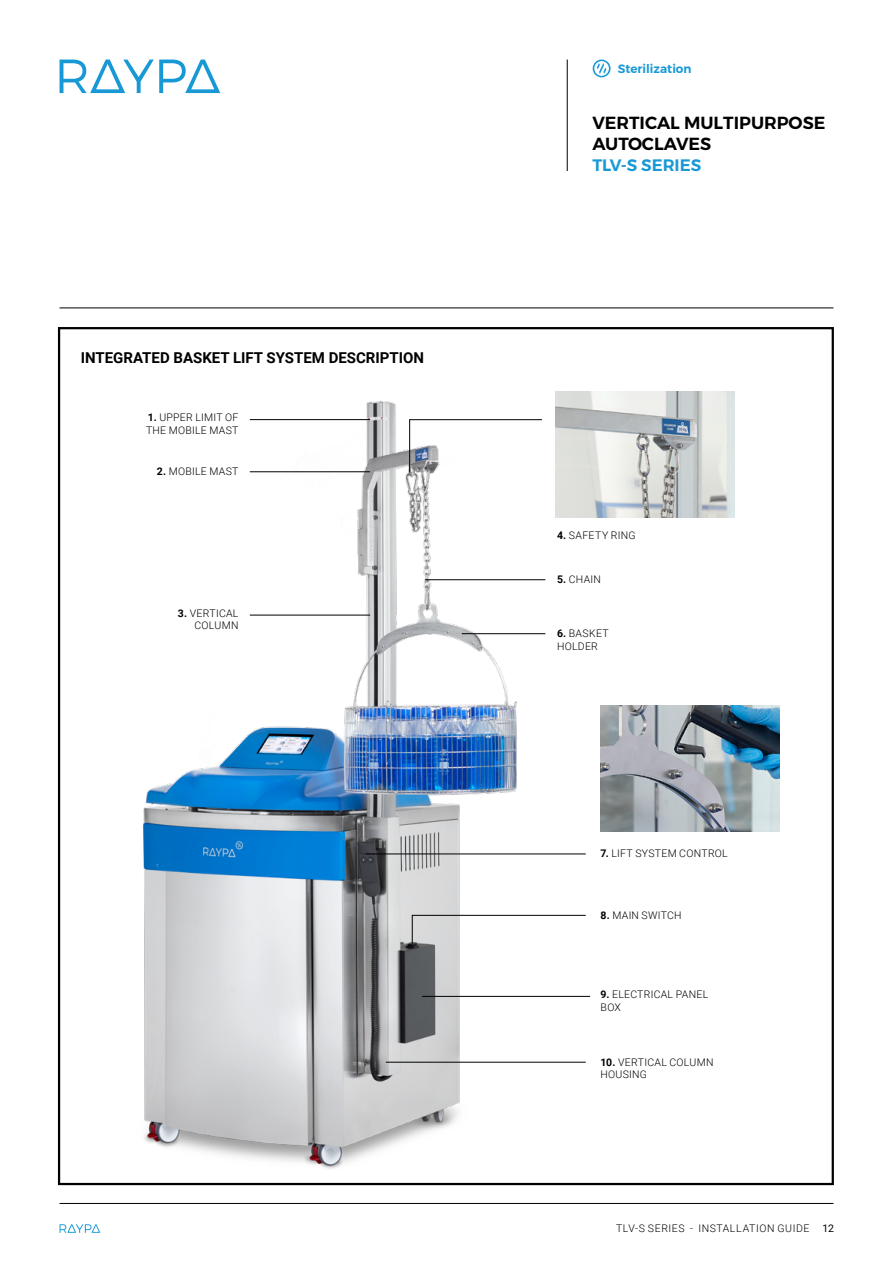
<style>
.page{position:relative;width:893px;height:1263px;background:#fff}
.page>*{position:absolute;margin:0;border:0;box-sizing:border-box;transform-origin:0 0}
.t1{font:600 17.4px/21px "Montserrat";color:#000}
.t2{font:600 16.5px "Montserrat";letter-spacing:-.005em;color:#1899d6}
.t3{font:700 15px "Roboto";color:#000}
.t4{font:600 12px "Montserrat";color:#1899d6}
.t5{font:300 10.5px/12.6px "Roboto";letter-spacing:.025em;color:#000}
.t6{font:300 10.5px "Roboto";letter-spacing:.055em;color:#000}
.s1{font-weight:700}
.s2{font-weight:400}
</style>
<div class="page">
<hr style="left:60px;top:308px;width:773px;height:1px;background:#000">
<svg style="left:60px;top:1224px;width:40px;height:9px"></svg>
<hr style="left:60px;top:1203px;width:773px;height:1px;background:#000">
<hr style="left:567px;top:60px;width:1px;height:111px;background:#000">
<svg style="left:60px;top:60px;width:160px;height:33px"></svg>
<svg style="left:593px;top:60px;width:18px;height:17px"></svg>
<img style="left:143px;top:401px;width:493px;height:768px">
<svg style="left:409px;top:419px;width:134px;height:54px"></svg>
<hr style="left:425px;top:579px;width:120px;height:1px;background:#000">
<hr style="left:462px;top:633px;width:83px;height:1px;background:#000">
<hr style="left:366px;top:853px;width:220px;height:1px;background:#000">
<hr style="left:412px;top:915px;width:174px;height:1px;background:#000">
<svg style="left:412px;top:915px;width:1px;height:29px"></svg>
<img style="left:600px;top:705px;width:180px;height:126px">
<img style="left:555px;top:391px;width:180px;height:126px">
<hr style="left:250px;top:615px;width:120px;height:1px;background:#000">
<hr style="left:422px;top:996px;width:168px;height:1px;background:#000">
<hr style="left:386px;top:1062px;width:200px;height:1px;background:#000">
<hr style="left:250px;top:419px;width:120px;height:1px;background:#000">
<hr style="left:250px;top:471px;width:120px;height:1px;background:#000">
<h3 class="t3" style="left:81px;top:347px;width:345px">INTEGRATED BASKET LIFT SYSTEM DESCRIPTION</h3>
<p class="t5" style="left:146px;top:411px;width:94px"><span class="s1">1.</span> UPPER LIMIT OF<br>THE MOBILE MAST</p>
<p class="t5" style="left:157px;top:465px;width:83px"><span class="s1">2.</span> MOBILE MAST</p>
<p class="t5" style="left:178px;top:606px;width:62px;text-align:right"><span class="s1">3.</span> VERTICAL<br>COLUMN</p>
<p class="t4" style="left:618px;top:59px;width:75px">Sterilization</p>
<h1 class="t1" style="left:592px;top:113px;width:235px">VERTICAL MULTIPURPOSE<br>AUTOCLAVES</h1>
<h2 class="t2" style="left:592px;top:152px;width:110px">TLV-S SERIES</h2>
<p class="t5" style="left:557px;top:528px;width:80px"><span class="s1">4.</span> SAFETY RING</p>
<p class="t5" style="left:557px;top:573px;width:45px"><span class="s1">5.</span> CHAIN</p>
<p class="t5" style="left:557px;top:627px;width:53px"><span class="s1">6.</span> BASKET<br>HOLDER</p>
<p class="t5" style="left:600px;top:847px;width:129px"><span class="s1">7.</span> LIFT SYSTEM CONTROL</p>
<p class="t5" style="left:600px;top:908px;width:83px"><span class="s1">8.</span> MAIN SWITCH</p>
<p class="t5" style="left:601px;top:988px;width:109px"><span class="s1">9.</span> ELECTRICAL PANEL<br>BOX</p>
<p class="t5" style="left:600px;top:1055px;width:114px"><span class="s1">10.</span> VERTICAL COLUMN<br>HOUSING</p>
<p class="t6" style="left:616px;top:1221px;width:219px">TLV-S SERIES - INSTALLATION GUIDE <span class="s2">12</span></p>
</div>
